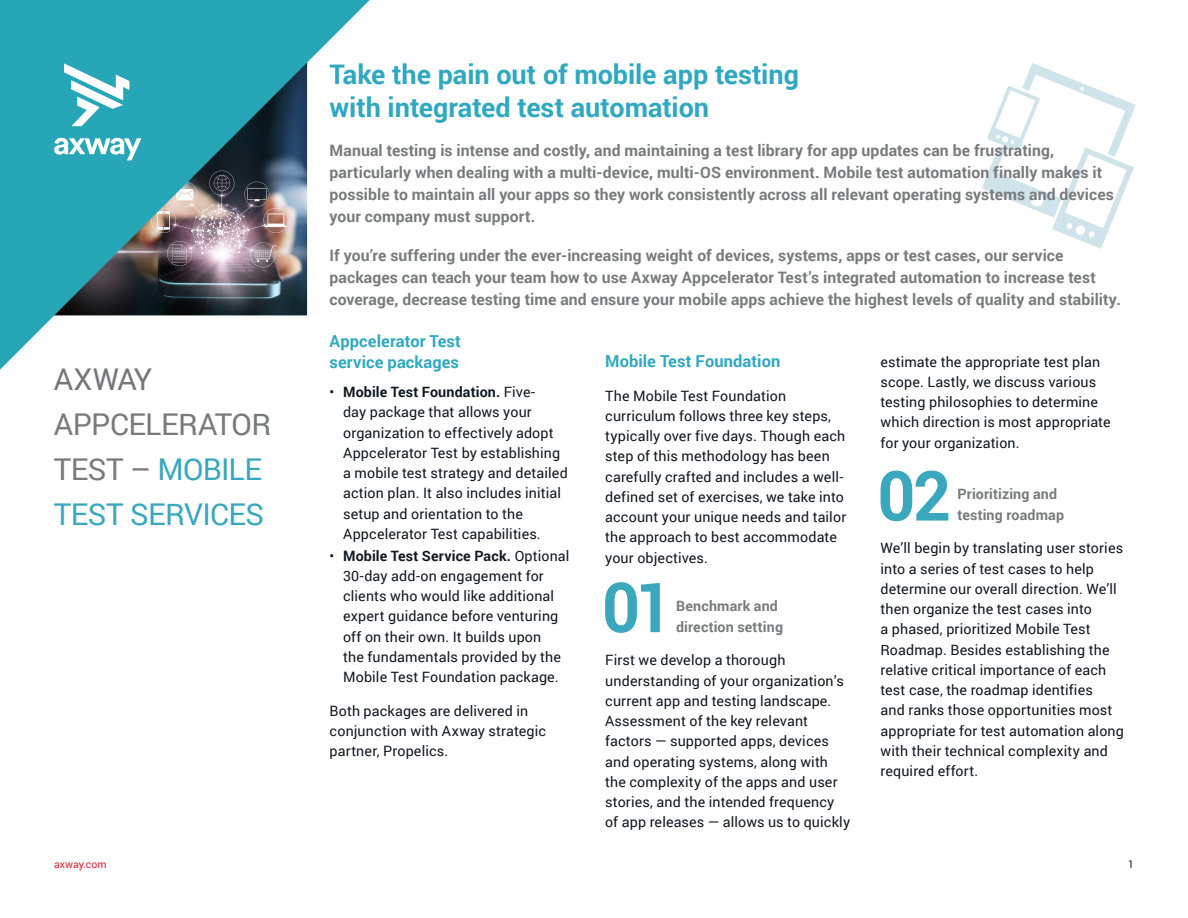
<style>
.page{position:relative;width:1188px;height:918px;background:#fff}
.page>*{position:absolute;margin:0;border:0;box-sizing:border-box;transform-origin:0 0}
.Subhead_Teal_Numbers{font:700 69.3px "Roboto";color:#3aa7bd;scale:.95 1}
.t1{font:30px/45px "Roboto";letter-spacing:-.02em;color:#3aa7bd}
.t2{font:30px "Roboto";letter-spacing:-.03em;color:#75787b}
.Subhead_1{font:700 27px/33px "Roboto";color:#30a8c0}
.Subhead_2{font:700 16.5px/21px "Roboto";letter-spacing:.005em;color:#30a8c0}
.Intro_Ending_Body_Co{font:700 15.75px/21.8px "Roboto";letter-spacing:.005em;color:#787a7d}
.Body_Copy{font:14.25px/20.2px "Roboto";letter-spacing:.01em;color:#101820}
.Bullets_1st_Line{font:14.25px/20.2px "Roboto";letter-spacing:.01em;color:#101820}
.Bullets{font:14.25px/20.2px "Roboto";letter-spacing:.01em;color:#101820}
.Subhead_3{font:700 14.25px/20.2px "Roboto";letter-spacing:.01em;color:#787a7d}
.Footer_URL{font:10.5px "Roboto";color:#d22630}
.Page_Number{font:10.5px "Roboto";color:#101820}
.s1{color:#787a7d}
.s2{font-weight:700}
</style>
<div class="page">
<svg style="left:0;top:0;width:370px;height:370px;fill:#27a6b7"></svg>
<svg style="left:54px;top:138px;width:87px;height:22px"></svg>
<svg style="left:64px;top:63px;width:65px;height:63px"></svg>
<svg style="left:982px;top:63px;width:154px;height:186px"></svg>
<h2 class="t2" style="left:54px;top:358px;width:100px">AXWAY</h2>
<h2 class="t1" style="left:54px;top:401px;width:219px"><span class="s1">APPCELERATOR<br>TEST –</span> MOBILE<br>TEST SERVICES</h2>
<p class="Subhead_1" style="left:330px;top:57px;width:471px">Take the pain out of mobile app testing with integrated test automation</p>
<p class="Intro_Ending_Body_Co" style="left:330px;top:139px;width:786px">Manual testing is intense and costly, and maintaining a test library for app updates can be frustrating, particularly when dealing with a multi-device, multi-OS environment. Mobile test automation finally makes it possible to maintain all your apps so they work consistently across all relevant operating systems and devices your company must support.</p>
<p class="Intro_Ending_Body_Co" style="left:330px;top:244px;width:793px">If you’re suffering under the ever-increasing weight of devices, systems, apps or test cases, our service packages can teach your team how to use Axway Appcelerator Test’s integrated automation to increase test coverage, decrease testing time and ensure your mobile apps achieve the highest levels of quality and stability.</p>
<p class="Subhead_2" style="left:330px;top:330px;width:133px">Appcelerator Test service packages</p>
<p class="Bullets_1st_Line" style="left:343px;top:381px;width:226px;text-indent:-14px">• <span class="s2">Mobile Test Foundation.</span> Five-<br>day package that allows your organization to effectively adopt Appcelerator Test by establishing a mobile test strategy and detailed action plan. It also includes initial setup and orientation to the Appcelerator Test capabilities.</p>
<p class="Bullets" style="left:343px;top:545px;width:228px;text-indent:-14px">• <span class="s2">Mobile Test Service Pack.</span> Optional 30-day add-on engagement for clients who would like additional expert guidance before venturing off on their own. It builds upon<br>the fundamentals provided by the Mobile Test Foundation package.</p>
<p class="Body_Copy" style="left:330px;top:700px;width:218px">Both packages are delivered in conjunction with Axway strategic partner, Propelics.</p>
<p class="Subhead_2" style="left:605px;top:350px;width:177px">Mobile Test Foundation</p>
<p class="Body_Copy" style="left:605px;top:385px;width:242px">The Mobile Test Foundation curriculum follows three key steps, typically over five days. Though each step of this methodology has been carefully crafted and includes a well&shy;defined set of exercises, we take into account your unique needs and tailor the approach to best accommodate your objectives.</p>
<p class="Subhead_3" style="left:676px;top:596px;width:108px">Benchmark and direction setting</p>
<p class="Body_Copy" style="left:605px;top:650px;width:246px">First we develop a thorough understanding of your organization’s current app and testing landscape.<br>Assessment of the key relevant factors — supported apps, devices and operating systems, along with the complexity of the apps and user stories, and the intended frequency of app releases — allows us to quickly</p>
<p class="Subhead_Teal_Numbers" style="left:602px;top:559px;width:76px">01</p>
<p class="Body_Copy" style="left:880px;top:351px;width:232px">estimate the appropriate test plan scope. Lastly, we discuss various testing philosophies to determine which direction is most appropriate for your organization.</p>
<p class="Subhead_3" style="left:958px;top:484px;width:108px">Prioritizing and testing roadmap</p>
<p class="Body_Copy" style="left:880px;top:538px;width:245px">We’ll begin by translating user stories into a series of test cases to help determine our overall direction. We’ll then organize the test cases into<br>a phased, prioritized Mobile Test Roadmap. Besides establishing the relative critical importance of each test case, the roadmap identifies<br>and ranks those opportunities most appropriate for test automation along with their technical complexity and required effort.</p>
<p class="Subhead_Teal_Numbers" style="left:878px;top:447px;width:79px">02</p>
<p class="Footer_URL" style="left:54px;top:857px;width:54px">axway.com</p>
<p class="Page_Number" style="left:1128px;top:857px;width:7px">1</p>
</div>
